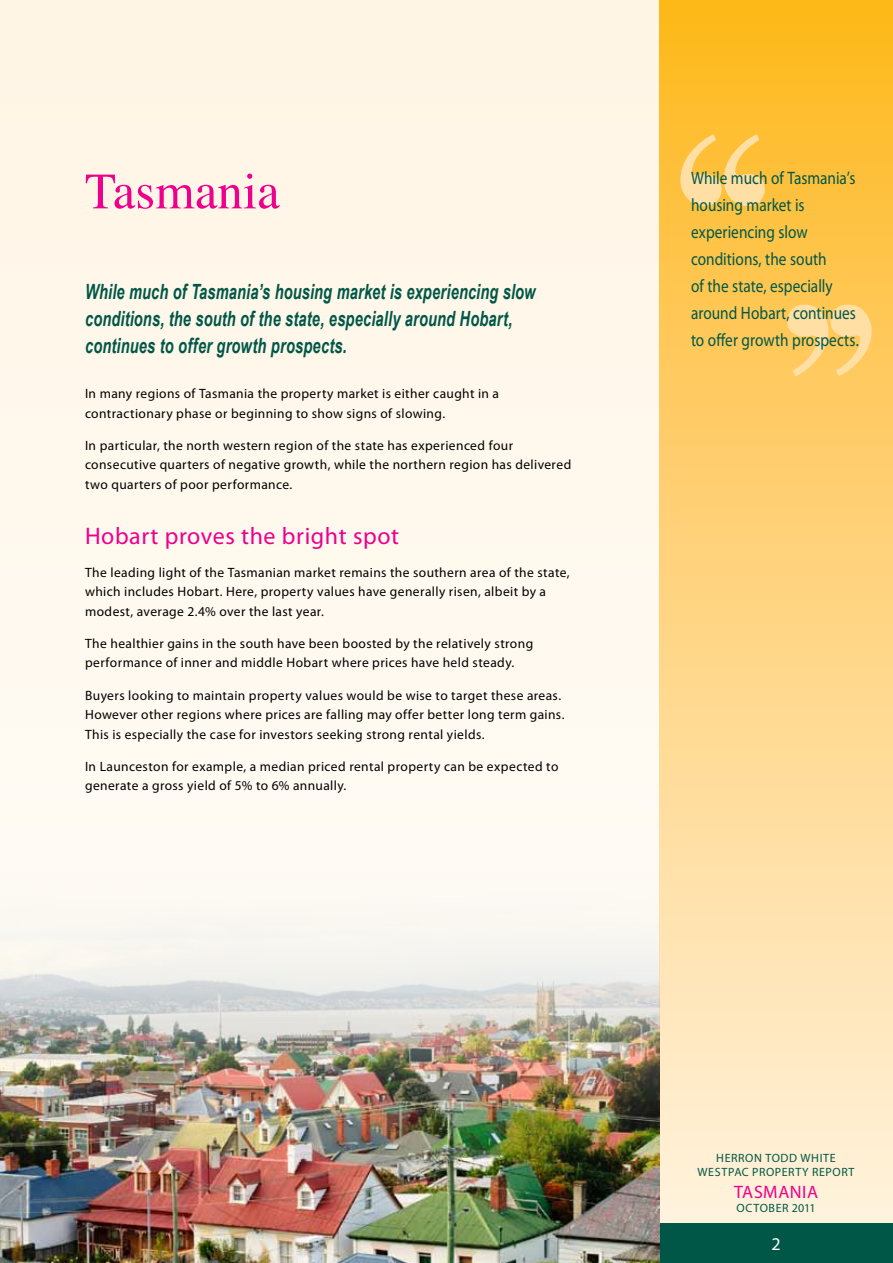
<style>
.page{position:relative;width:893px;height:1263px;background:#fff8ed}
.page>*{position:absolute;margin:0;border:0;box-sizing:border-box;transform-origin:0 0}
.t1{font:51px "Times";color:#ec008c}
.t2{font:24px "Myriad Pro";letter-spacing:.025em;color:#ec008c}
.t3{font:italic 700 21px/27px "Arial Narrow";letter-spacing:.01em;color:#005747;scale:.85 1}
.t4{font:18px/27px "Myriad Pro";color:#005747;scale:.85 1}
.t5{font:18px "Myriad Pro";letter-spacing:.025em;color:#ec008c}
.t6{font:18px "Myriad Pro";color:#fff}
.t7{font:13.5px/19.5px "Myriad Pro";letter-spacing:.03em;color:#000}
.t8{font:12px/14.4px "Myriad Pro";letter-spacing:.05em;color:#005747;text-align:center}
</style>
<div class="page">
<div style="left:659px;top:0;width:234px;height:1263px;background:linear-gradient(to bottom,#feb821,#fff4e7)"></div>
<svg style="left:680px;top:134px;width:85px;height:72px;background:#fece6b"></svg>
<div style="left:659px;top:1223px;width:234px;height:40px;background:#005747"></div>
<svg style="left:787px;top:305px;width:85px;height:71px;background:#ffd37e"></svg>
<img style="left:0;top:938px;width:659px;height:325px">
<h1 class="t1" style="left:85px;top:144px;width:196px">Tasmania</h1>
<h3 class="t3" style="left:85px;top:277px;width:532px">While much of Tasmania’s housing market is experiencing slow conditions, the south of the state, especially around Hobart, continues to offer growth prospects.</h3>
<p class="t7" style="left:85px;top:384px;width:416px">In many regions of Tasmania the property market is either caught in a contractionary phase or beginning to show signs of slowing.</p>
<p class="t7" style="left:85px;top:435px;width:488px">In particular, the north western region of the state has experienced four consecutive quarters of negative growth, while the northern region has delivered two quarters of poor performance.</p>
<h2 class="t2" style="left:85px;top:522px;width:316px">Hobart proves the bright spot</h2>
<p class="t7" style="left:85px;top:562px;width:486px">The leading light of the Tasmanian market remains the southern area of the state, which includes Hobart. Here, property values have generally risen, albeit by a modest, average 2.4% over the last year.</p>
<p class="t7" style="left:85px;top:633px;width:450px">The healthier gains in the south have been boosted by the relatively strong performance of inner and middle Hobart where prices have held steady.</p>
<p class="t7" style="left:85px;top:685px;width:481px">Buyers looking to maintain property values would be wise to target these areas.<br>However other regions where prices are falling may offer better long term gains.<br>This is especially the case for investors seeking strong rental yields.</p>
<p class="t7" style="left:85px;top:756px;width:475px">In Launceston for example, a median priced rental property can be expected to generate a gross yield of 5% to 6% annually.</p>
<h3 class="t4" style="left:691px;top:164px;width:199px">While much of Tasmania’s housing market is experiencing slow conditions, the south<br>of the state, especially around Hobart, continues to offer growth prospects.</h3>
<p class="t8" style="left:697px;top:1150px;width:159px">Herron Todd White<br>Westpac Property Report</p>
<h3 class="t5" style="left:734px;top:1180px;width:86px">Tasmania</h3>
<p class="t8" style="left:737px;top:1200px;width:81px">October 2011</p>
<h3 class="t6" style="left:771px;top:1233px;width:11px">2</h3>
</div>
